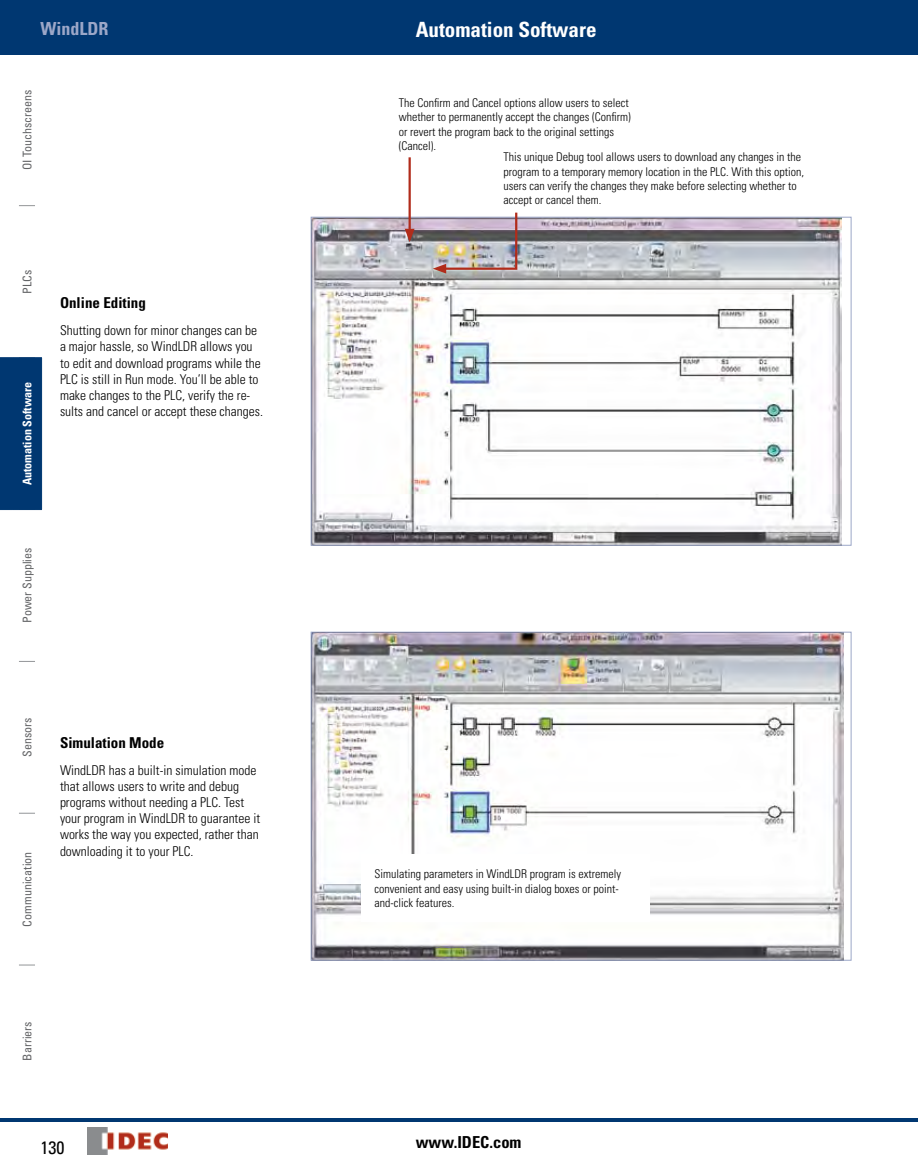
<style>
.page{position:relative;width:918px;height:1175px;background:#fff}
.page>*{position:absolute;margin:0;border:0;box-sizing:border-box;transform-origin:0 0}
.t1{font:700 condensed 21px "Univers LT Std";color:#fff}
.t2{font:700 condensed 18px "Univers LT Std";color:#9ca7c8}
.t3{font:condensed 18px "Univers LT Std";color:#000}
.t4{font:700 condensed 16.5px "Univers LT Std";color:#000}
.t5{font:700 condensed 15px "Univers LT Std";color:#000}
.t6{font:300 condensed 13.5px/16.2px "Univers LT Std";color:#000}
.t7{font:300 condensed 12px/14.4px "Univers LT Std";color:#000}
.t8{font:condensed 12px "Univers LT Std";color:#636466}
.t9{font:700 condensed 12px "Univers LT Std";color:#fff}
</style>
<div class="page">
<svg style="left:19px;top:205px;width:16px;height:1px"></svg>
<svg style="left:19px;top:661px;width:16px;height:1px"></svg>
<svg style="left:19px;top:813px;width:16px;height:1px"></svg>
<svg style="left:19px;top:964px;width:16px;height:1px"></svg>
<img style="left:88px;top:1127px;width:80px;height:27px">
<div style="left:0;top:357px;width:42px;height:153px;background:#003771"></div>
<hr style="left:13px;top:358px;width:1px;height:151px;background:#003771">
<hr style="left:41px;top:358px;width:1px;height:151px;background:#003771">
<svg style="left:883px;top:54px;width:16px;height:1px"></svg>
<div style="left:0;top:0;width:918px;height:54px;background:#003771"></div>
<hr style="left:0;top:1118px;width:918px;height:3px;background:#003771">
<img style="left:313px;top:219px;width:529px;height:324px">
<img style="left:433px;top:212px;width:85px;height:61px">
<hr style="left:409px;top:157px;width:2px;height:76px;background:#b12c1b">
<svg style="left:405px;top:229px;width:10px;height:13px"></svg>
<img style="left:313px;top:634px;width:531px;height:324px">
<div style="left:361px;top:854px;width:289px;height:68px;background:#fff"></div>
<p class="t2" style="left:40px;top:18px;width:70px">WindLDR</p>
<h1 class="t1" style="left:416px;top:17px;width:182px">Automation Software</h1>
<p class="t8" style="left:20px;top:170px;width:82px;rotate:-90deg">OI Touchscreens</p>
<p class="t7" style="left:399px;top:96px;width:233px">The Confirm and Cancel options allow users to select whether to permanently accept the changes (Confirm) or revert the program back to the original settings (Cancel).</p>
<p class="t7" style="left:503px;top:150px;width:302px">This unique Debug tool allows users to download any changes in the program to a temporary memory location in the PLC. With this option, users can verify the changes they make before selecting whether to accept or cancel them.</p>
<p class="t8" style="left:20px;top:294px;width:25px;rotate:-90deg">PLCs</p>
<p class="t9" style="left:20px;top:485px;width:105px;rotate:-90deg">Automation Software</p>
<p class="t5" style="left:60px;top:294px;width:87px">Online Editing</p>
<p class="t6" style="left:60px;top:322px;width:205px">Shutting down for minor changes can be a major hassle, so WindLDR allows you to edit and download programs while the PLC is still in Run mode. You’ll be able to make changes to the PLC, verify the re&shy;sults and cancel or accept these changes.</p>
<p class="t8" style="left:20px;top:623px;width:77px;rotate:-90deg">Power Supplies</p>
<p class="t8" style="left:20px;top:757px;width:41px;rotate:-90deg">Sensors</p>
<p class="t8" style="left:20px;top:926px;width:76px;rotate:-90deg">Communication</p>
<p class="t5" style="left:60px;top:733px;width:106px">Simulation Mode</p>
<p class="t6" style="left:60px;top:761px;width:202px">WindLDR has a built-in simulation mode that allows users to write and debug programs without needing a PLC. Test your program in WindLDR to guarantee it works the way you expected, rather than downloading it to your PLC.</p>
<p class="t7" style="left:374px;top:866px;width:248px">Simulating parameters in WindLDR program is extremely convenient and easy using built-in dialog boxes or point&shy;and-click features.</p>
<p class="t8" style="left:20px;top:1060px;width:41px;rotate:-90deg">Barriers</p>
<p class="t3" style="left:40px;top:1136px;width:25px">130</p>
<h3 class="t4" style="left:416px;top:1131px;width:107px">www.IDEC.com</h3>
</div>
